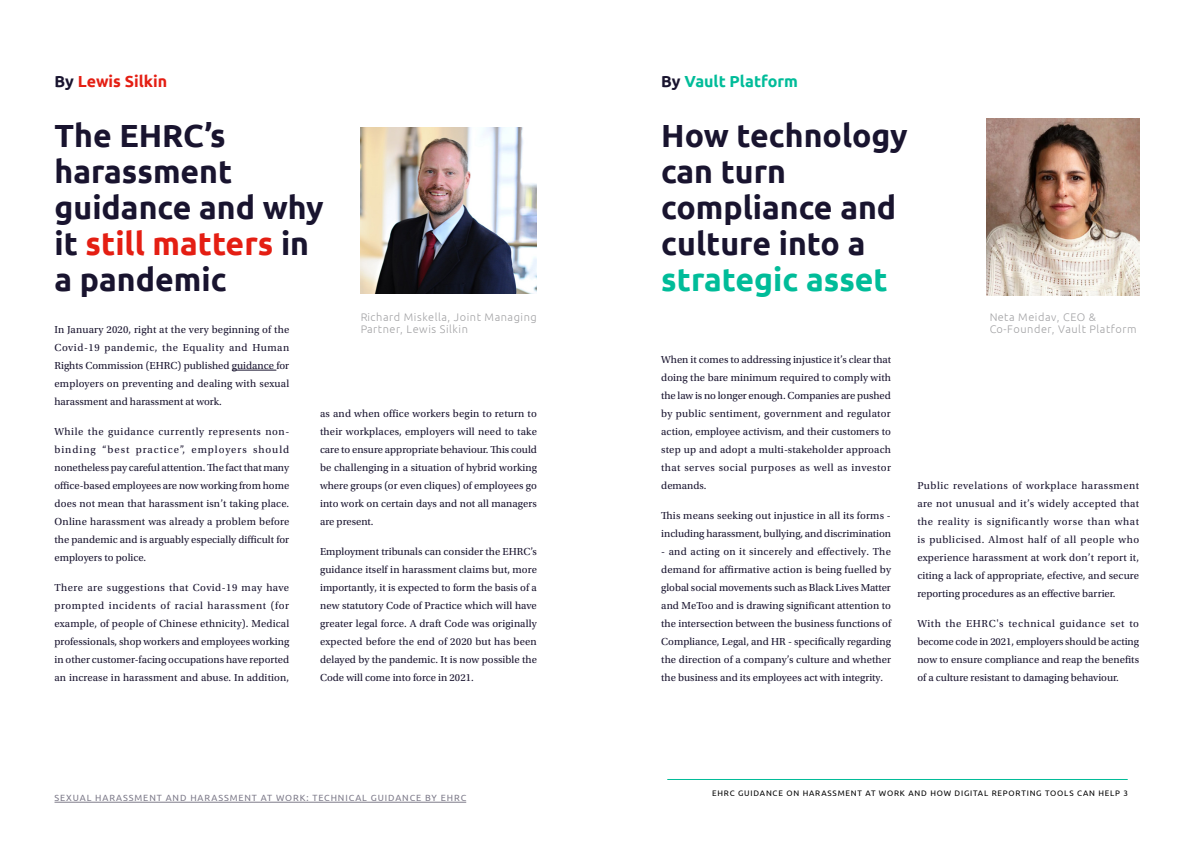
<style>
.page{position:relative;width:1191px;height:842px;background:#fff}
.page>*{position:absolute;margin:0;border:0;box-sizing:border-box;transform-origin:0 0}
.t1{font:700 32px/36px "Ubuntu";color:#19142f}
.t2{font:700 32px "Ubuntu";color:#00bc99}
.t3{font:700 16px "Ubuntu";color:#00bc99}
.t4{font:700 16px "Ubuntu";color:#e41e13}
.t5{font:300 11px/12px "Ubuntu";letter-spacing:.05em;color:#87878a}
.t6{font:10.7px/18px "Utopia Std";color:#19142f;text-align:justify}
.t7{font:9px "Ubuntu";letter-spacing:.1em;color:#19142f}
.t8{font:8px "Ubuntu";letter-spacing:.1em;color:#000}
.s1{color:#19142f}
.s2{color:#e41e13}
</style>
<div class="page">
<hr style="left:667px;top:779px;width:460px;height:1px;background:#00bc99">
<hr style="left:232px;top:370px;width:44px;height:1px;background:#19142f">
<hr style="left:54px;top:802px;width:412px;height:1px;background:#19142f">
<img style="left:360px;top:127px;width:176px;height:167px">
<img style="left:986px;top:119px;width:153px;height:177px">
<h2 class="t4" style="left:54px;top:72px;width:114px"><span class="s1">By</span> Lewis Silkin</h2>
<h1 class="t1" style="left:54px;top:117px;width:271px">The EHRC’s harassment guidance and why it <span class="s2">still matters</span> in a pandemic</h1>
<h2 class="t3" style="left:661px;top:72px;width:138px"><span class="s1">By</span> Vault Platform</h2>
<h1 class="t1" style="left:661px;top:117px;width:248px">How technology can turn compliance and culture into a</h1>
<h1 class="t2" style="left:661px;top:260px;width:228px">strategic asset</h1>
<p class="t6" style="left:54px;top:321px;width:236px">In January 2020, right at the very beginning of the Covid-19 pandemic, the Equality and Human Rights Commission (EHRC) published guidance for employers on preventing and dealing with sexual harassment and harassment at work.</p>
<p class="t6" style="left:54px;top:423px;width:236px">While the guidance currently represents non&shy;binding “best practice”, employers should nonetheless pay careful attention. The fact that many office-based employees are now working from home does not mean that harassment isn’t taking place.<br>Online harassment was already a problem before the pandemic and is arguably especially difficult for employers to police.</p>
<p class="t6" style="left:54px;top:579px;width:236px">There are suggestions that Covid-19 may have prompted incidents of racial harassment (for example, of people of Chinese ethnicity). Medical professionals, shop workers and employees working in other customer-facing occupations have reported an increase in harassment and abuse. In addition,</p>
<p class="t5" style="left:360px;top:311px;width:178px">Richard Miskella, Joint Managing<br>Partner, Lewis Silkin</p>
<p class="t5" style="left:989px;top:311px;width:149px">Neta Meidav, CEO &amp;<br>Co-Founder, Vault Platform</p>
<p class="t6" style="left:320px;top:405px;width:218px">as and when office workers begin to return to their workplaces, employers will need to take care to ensure appropriate behaviour. This could be challenging in a situation of hybrid working where groups (or even cliques) of employees go into work on certain days and not all managers are present.</p>
<p class="t6" style="left:320px;top:543px;width:218px">Employment tribunals can consider the EHRC’s guidance itself in harassment claims but, more importantly, it is expected to form the basis of a new statutory Code of Practice which will have greater legal force. A draft Code was originally expected before the end of 2020 but has been delayed by the pandemic. It is now possible the Code will come into force in 2021.</p>
<p class="t6" style="left:661px;top:351px;width:231px">When it comes to addressing injustice it’s clear that doing the bare minimum required to comply with the law is no longer enough. Companies are pushed by public sentiment, government and regulator action, employee activism, and their customers to step up and adopt a multi-stakeholder approach that serves social purposes as well as investor demands.</p>
<p class="t6" style="left:661px;top:507px;width:231px">This means seeking out injustice in all its forms - including harassment, bullying, and discrimination</p>
<p class="t6" style="left:661px;top:543px;width:231px">- and acting on it sincerely and effectively. The demand for affirmative action is being fuelled by global social movements such as Black Lives Matter and MeToo and is drawing significant attention to the intersection between the business functions of Compliance, Legal, and HR - specifically regarding the direction of a company’s culture and whether the business and its employees act with integrity.</p>
<p class="t6" style="left:917px;top:477px;width:223px">Public revelations of workplace harassment are not unusual and it’s widely accepted that the reality is significantly worse than what is publicised. Almost half of all people who experience harassment at work don’t report it, citing a lack of appropriate, efective, and secure reporting procedures as an effective barrier.</p>
<p class="t6" style="left:917px;top:615px;width:223px">With the EHRC's technical guidance set to become code in 2021, employers should be acting now to ensure compliance and reap the benefits of a culture resistant to damaging behaviour.</p>
<p class="t7" style="left:54px;top:792px;width:413px">SEXUAL HARASSMENT AND HARASSMENT AT WORK: TECHNICAL GUIDANCE BY EHRC</p>
<p class="t8" style="left:712px;top:788px;width:417px">EHRC GUIDANCE ON HARASSMENT AT WORK AND HOW DIGITAL REPORTING TOOLS CAN HELP 3</p>
</div>
